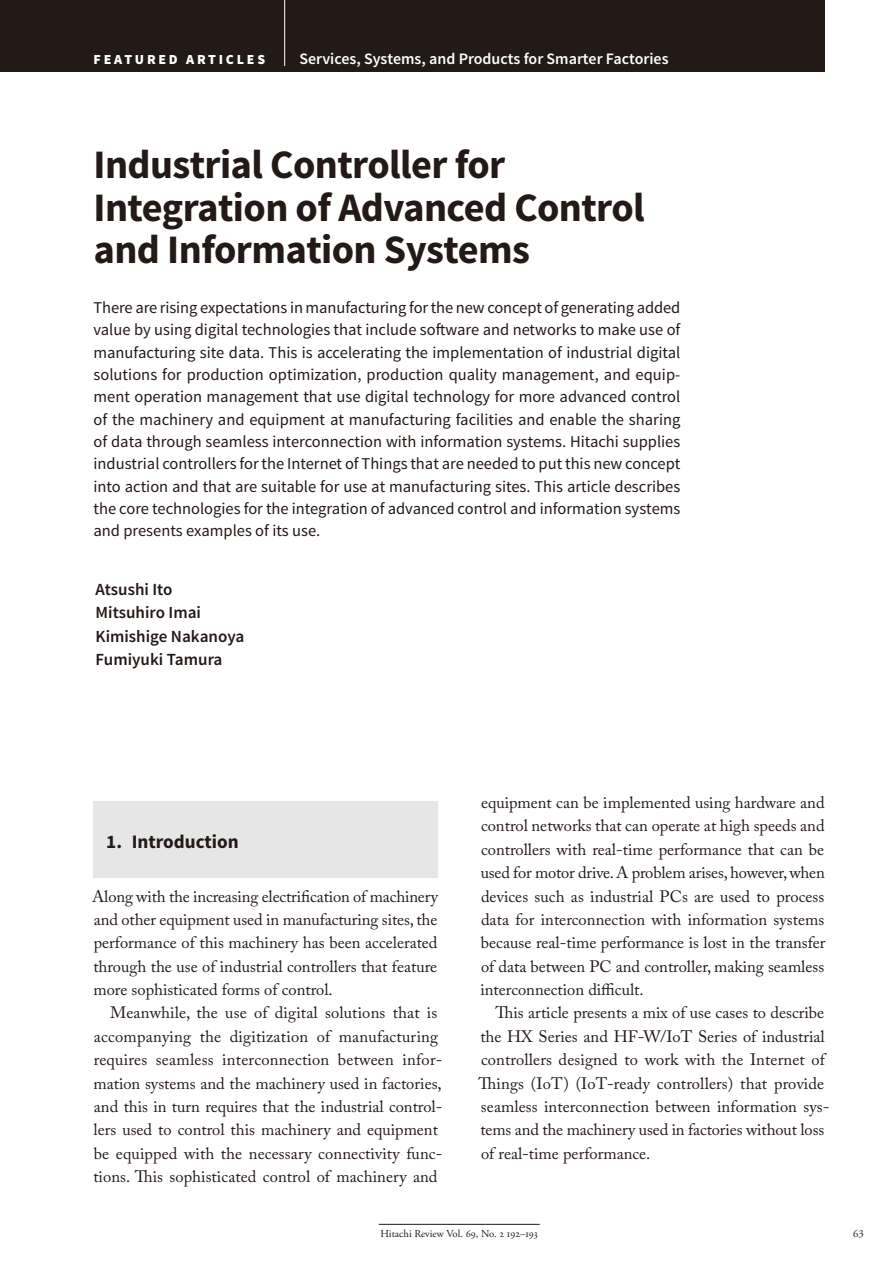
<style>
.page{position:relative;width:893px;height:1263px;background:#fff}
.page>*{position:absolute;margin:0;border:0;box-sizing:border-box;transform-origin:0 0}
.t1{font:700 40.35px/42.5px "Source Sans Pro";letter-spacing:-.015em;color:#231916}
.t2{font:700 19.2px "Source Sans Pro";color:#231916}
.t3{font:600 16.95px/23.4px "Source Sans Pro";color:#231916}
.t4{font:16.5px/23.4px "Adobe Caslon Pro";letter-spacing:.005em;color:#231916;text-align:justify}
.t5{font:16.5px/22.4px "Source Sans Pro";color:#231916;text-align:justify}
.t6{font:600 15.9px "Source Sans Pro";color:#fff}
.t7{font:900 13.8px "Source Sans Pro";letter-spacing:.2em;color:#fff}
.t8{font:10.65px "Adobe Garamond Pro";color:#231916}
.s1{color:#fff}
</style>
<div class="page">
<div style="left:0;top:0;width:825px;height:72px;background:#231916"></div>
<hr style="left:284px;top:0;width:1px;height:66px;background:#fff">
<hr style="left:379px;top:1224px;width:161px;height:1px;background:#231916">
<div style="left:94px;top:802px;width:344px;height:76px;background:#e6e6e7"></div>
<p class="t7" style="left:94px;top:51px;width:173px">FEATURED ARTICLES</p>
<p class="t6" style="left:300px;top:53px;width:370px">Services, Systems, and Products for Smarter Factories</p>
<h1 class="t1" style="left:94px;top:147px;width:553px">Industrial Controller for<br>Integration of Advanced Control and Information Systems</h1>
<p class="t5" style="left:94px;top:298px;width:588px">There are rising expectations in manufacturing for the new concept of generating added value by using digital technologies that include software and networks to make use of manufacturing site data. This is accelerating the implementation of industrial digital solutions for production optimization, production quality management, and equip&shy;ment operation management that use digital technology for more advanced control of the machinery and equipment at manufacturing facilities and enable the sharing of data through seamless interconnection with information systems. Hitachi supplies industrial controllers for the Internet of Things that are needed to put this new concept into action and that are suitable for use at manufacturing sites. This article describes the core technologies for the integration of advanced control and information systems and presents examples of its use.</p>
<p class="t3" style="left:96px;top:579px;width:150px">Atsushi Ito<br>Mitsuhiro Imai<br>Kimishige Nakanoya<br>Fumiyuki Tamura</p>
<p class="t2" style="left:106px;top:834px;width:134px">1. Introduction</p>
<p class="t4" style="left:92px;top:886px;width:347px">Along with the increasing electrification of machinery and other equipment used in manufacturing sites, the performance of this machinery has been accelerated through the use of industrial controllers that feature more sophisticated forms of control.</p>
<p class="t4" style="left:93px;top:1003px;width:351px;text-align:left;text-indent:17px">Meanwhile, the use of digital solutions that is accompanying the digitization of manufacturing requires seamless interconnection between infor&shy;mation systems and the machinery used in factories, and this in turn requires that the industrial control&shy;lers used to control this machinery and equipment be equipped with the necessary connectivity func&shy;tions. This sophisticated control of machinery and</p>
<p class="t4" style="left:480px;top:793px;width:346px">equipment can be implemented using hardware and control networks that can operate at high speeds and controllers with real-time performance that can be used for motor drive. A problem arises, however, when devices such as industrial PCs are used to process data for interconnection with information systems because real-time performance is lost in the transfer of data between PC and controller, making seamless interconnection difficult.</p>
<p class="t4" style="left:479px;top:1003px;width:352px;text-align:left;text-indent:17px">This article presents a mix of use cases to describe the HX Series and HF-W/IoT Series of industrial controllers designed to work with the Internet of Things (IoT) (IoT-ready controllers) that provide seamless interconnection between information sys&shy;tems and the machinery used in factories without loss of real-time performance.</p>
<p class="t8" style="left:381px;top:1228px;width:159px">Hitachi Review Vol. 69, No. 2 192–193</p>
<p class="t8" style="left:853px;top:1228px;width:15px">63<span class="s1">.</span></p>
</div>
